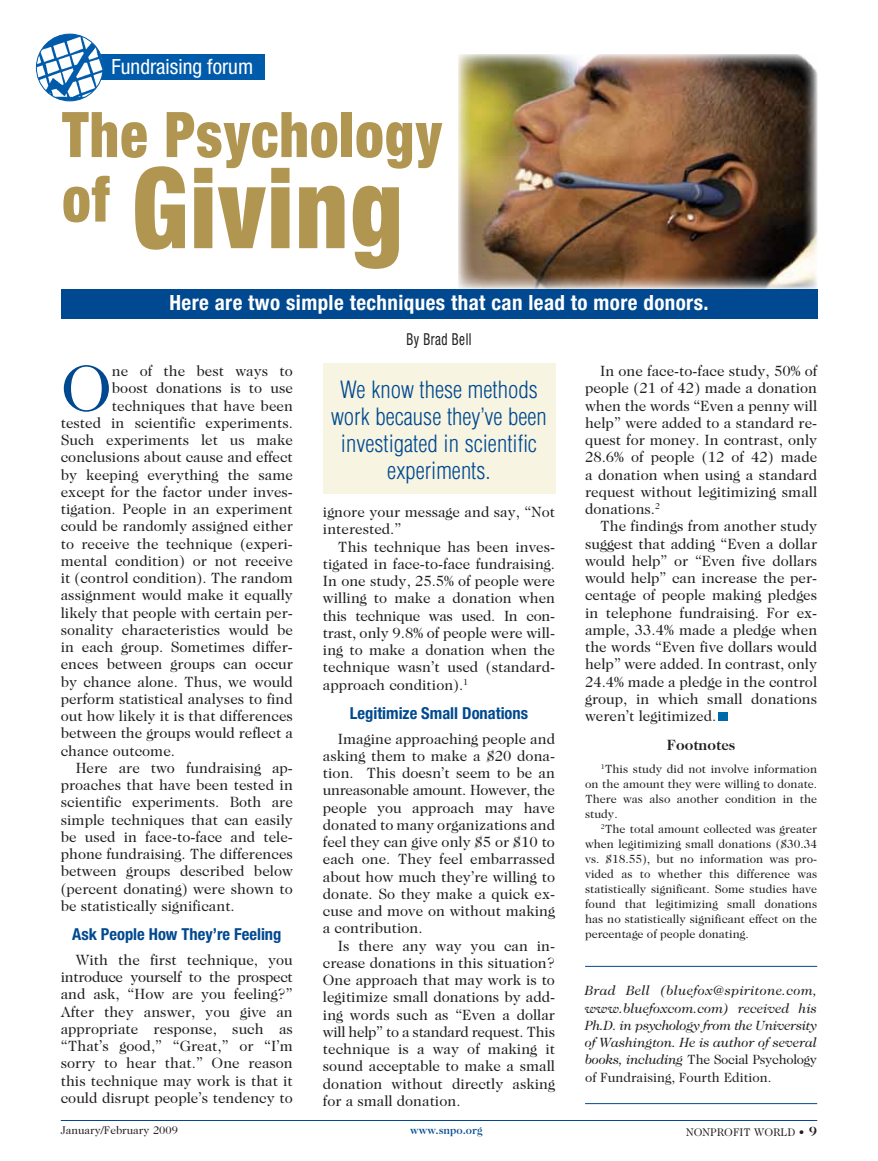
<style>
.page{position:relative;width:878px;height:1161px;background:#fff}
.page>*{position:absolute;margin:0;border:0;box-sizing:border-box;transform-origin:0 0}
.t1{font:900 condensed 112.5px "Helvetica Neue";letter-spacing:.02em;color:#b19651;scale:.9 1}
.t2{font:65.7px "Caslon Two Twenty Four";color:#004990}
.t3{font:900 condensed 63px/64.5px "Helvetica Neue";letter-spacing:.02em;color:#b19651;scale:.9 1}
.t4{font:300 condensed 23.25px/27px "Helvetica";color:#004990;text-align:center}
.t5{font:700 condensed 21px "Helvetica Neue";letter-spacing:.02em;color:#fff}
.t6{font:condensed 21px "Helvetica Neue";color:#fff}
.t7{font:700 condensed 16.5px "Helvetica Neue";color:#004990}
.t8{font:condensed 16.5px "Helvetica Neue";letter-spacing:.04em;color:#231f20;scale:.8 1}
.t9{font:15px/17.2px "Caslon Two Twenty Four";color:#231f20;text-align:justify}
.t10{font:700 15px "Caslon Two Twenty Four";color:#231f20}
.t11{font:italic 13.5px/17.2px "Caslon Two Twenty Four";color:#231f20;text-align:justify}
.t12{font:12px/15px "Caslon Two Twenty Four";color:#231f20;text-align:justify}
.t13{font:11.25px "Caslon Two Twenty Four";color:#231f20}
.t14{font:500 11.25px "Caslon Two Twenty Four";color:#004990}
.s1{font-style:normal}
.s2{font-weight:700;font-size:13.5px}
</style>
<div class="page">
<hr style="left:61px;top:1120px;width:756px;height:1px;background:#004990">
<img style="left:458px;top:54px;width:359px;height:235px">
<hr style="left:585px;top:1103px;width:232px;height:1px;background:#004990">
<hr style="left:585px;top:966px;width:232px;height:1px;background:#004990">
<div style="left:718px;top:712px;width:9px;height:9px;background:#0069aa"></div>
<div style="left:94px;top:55px;width:171px;height:25px;background:#005baa"></div>
<img style="left:36px;top:34px;width:67px;height:67px;border-radius:33px">
<div style="left:36px;top:34px;width:68px;height:67px;border:1px solid #005baa;border-radius:50%"></div>
<div style="left:61px;top:290px;width:756px;height:29px;background:#004990"></div>
<div style="left:323px;top:363px;width:232px;height:131px;background:#f7f4e1"></div>
<h3 class="t6" style="left:112px;top:55px;width:143px">Fundraising forum</h3>
<h3 class="t3" style="left:62px;top:101px;width:423px">The Psychology of</h3>
<h1 class="t1" style="left:132px;top:139px;width:302px">Giving</h1>
<h3 class="t5" style="left:169px;top:290px;width:540px">Here are two simple techniques that can lead to more donors.</h3>
<h2 class="t2" style="left:61px;top:350px;width:53px">O</h2>
<p class="t9" style="left:112px;top:362px;width:182px">ne of the best ways to</p>
<p class="t9" style="left:112px;top:380px;width:182px">boost donations is to use</p>
<p class="t9" style="left:112px;top:397px;width:182px">techniques that have been</p>
<p class="t9" style="left:61px;top:414px;width:234px">tested in scientific experiments.</p>
<p class="t9" style="left:61px;top:431px;width:233px">Such experiments let us make</p>
<p class="t9" style="left:61px;top:449px;width:234px">conclusions about cause and effect</p>
<p class="t9" style="left:61px;top:466px;width:234px">by keeping everything the same</p>
<p class="t9" style="left:61px;top:483px;width:233px">except for the factor under inves-</p>
<p class="t9" style="left:61px;top:500px;width:233px">tigation. People in an experiment</p>
<p class="t9" style="left:61px;top:518px;width:234px">could be randomly assigned either</p>
<p class="t9" style="left:61px;top:535px;width:234px">to receive the technique (experi-</p>
<p class="t9" style="left:61px;top:552px;width:234px">mental condition) or not receive</p>
<p class="t9" style="left:61px;top:569px;width:234px">it (control condition). The random</p>
<p class="t9" style="left:61px;top:587px;width:234px">assignment would make it equally</p>
<p class="t9" style="left:61px;top:604px;width:233px">likely that people with certain per-</p>
<p class="t9" style="left:61px;top:621px;width:234px">sonality characteristics would be</p>
<p class="t9" style="left:61px;top:638px;width:233px">in each group. Sometimes differ-</p>
<p class="t9" style="left:61px;top:656px;width:234px">ences between groups can occur</p>
<p class="t9" style="left:61px;top:673px;width:234px">by chance alone. Thus, we would</p>
<p class="t9" style="left:61px;top:690px;width:233px">perform statistical analyses to find</p>
<p class="t9" style="left:61px;top:707px;width:233px">out how likely it is that differences</p>
<p class="t9" style="left:61px;top:725px;width:233px">between the groups would reflect a</p>
<p class="t9" style="left:61px;top:742px;width:116px">chance outcome.</p>
<p class="t9" style="left:76px;top:759px;width:219px">Here are two fundraising ap-</p>
<p class="t9" style="left:61px;top:776px;width:234px">proaches that have been tested in</p>
<p class="t9" style="left:61px;top:794px;width:234px">scientific experiments. Both are</p>
<p class="t9" style="left:61px;top:811px;width:234px">simple techniques that can easily</p>
<p class="t9" style="left:61px;top:828px;width:233px">be used in face-to-face and tele-</p>
<p class="t9" style="left:61px;top:845px;width:233px">phone fundraising. The differences</p>
<p class="t9" style="left:61px;top:863px;width:233px">between groups described below</p>
<p class="t9" style="left:61px;top:880px;width:233px">(percent donating) were shown to</p>
<p class="t9" style="left:61px;top:897px;width:175px">be statistically significant.</p>
<p class="t7" style="left:72px;top:924px;width:211px">Ask People How They’re Feeling</p>
<p class="t9" style="left:61px;top:951px;width:234px;text-indent:15px">With the first technique, you introduce yourself to the prospect and ask, “How are you feeling?” After they answer, you give an appropriate response, such as “That’s good,” “Great,” or “I’m sorry to hear that.” One reason this technique may work is that it could disrupt people’s tendency to</p>
<p class="t8" style="left:406px;top:329px;width:83px">By Brad Bell</p>
<h3 class="t4" style="left:331px;top:376px;width:217px">We know these methods work because they’ve been investigated in scientific experiments.</h3>
<p class="t9" style="left:323px;top:503px;width:234px">ignore your message and say, “Not interested.”</p>
<p class="t9" style="left:323px;top:538px;width:234px;text-indent:15px">This technique has been inves&shy;tigated in face‑to‑face fundraising.<br>In one study, 25.5% of people were willing to make a donation when this technique was used. In con&shy;trast, only 9.8% of people were will&shy;ing to make a donation when the technique wasn’t used (standard&shy;approach condition).<sup>1</sup></p>
<p class="t7" style="left:350px;top:703px;width:180px">Legitimize Small Donations</p>
<p class="t9" style="left:323px;top:730px;width:234px;text-indent:15px">Imagine approaching people and asking them to make a $20 dona&shy;tion. This doesn’t seem to be an unreasonable amount. However, the people you approach may have donated to many organizations and feel they can give only $5 or $10 to each one. They feel embarrassed about how much they’re willing to donate. So they make a quick ex&shy;cuse and move on without making a contribution.</p>
<p class="t9" style="left:323px;top:937px;width:234px;text-indent:15px">Is there any way you can in&shy;crease donations in this situation?<br>One approach that may work is to legitimize small donations by add&shy;ing words such as “Even a dollar will help” to a standard request. This technique is a way of making it sound acceptable to make a small donation without directly asking for a small donation.</p>
<p class="t9" style="left:585px;top:362px;width:234px;text-indent:15px">In one face‑to‑face study, 50% of people (21 of 42) made a donation when the words “Even a penny will help” were added to a standard re&shy;quest for money. In contrast, only 28.6% of people (12 of 42) made a donation when using a standard request without legitimizing small donations.<sup>2</sup></p>
<p class="t9" style="left:585px;top:518px;width:234px;text-indent:15px">The findings from another study suggest that adding “Even a dollar would help” or “Even five dollars would help” can increase the per&shy;centage of people making pledges in telephone fundraising. For ex&shy;ample, 33.4% made a pledge when the words “Even five dollars would help” were added. In contrast, only 24.4% made a pledge in the control group, in which small donations weren’t legitimized.</p>
<p class="t10" style="left:667px;top:737px;width:70px">Footnotes</p>
<p class="t12" style="left:585px;top:761px;width:234px;text-indent:16px"><sup>1</sup>This study did not involve information on the amount they were willing to donate.<br>There was also another condition in the study.</p>
<p class="t12" style="left:585px;top:821px;width:234px;text-indent:16px"><sup>2</sup>The total amount collected was greater when legitimizing small donations ($30.34 vs. $18.55), but no information was pro&shy;vided as to whether this difference was statistically significant. Some studies have found that legitimizing small donations has no statistically significant effect on the percentage of people donating.</p>
<p class="t11" style="left:585px;top:982px;width:234px">Brad Bell (bluefox@spiritone.com, www.bluefoxcom.com) received his Ph.D. in psychology from the University of Washington. He is author of several books, including <span class="s1">The Social Psychology of Fundraising, Fourth Edition.</span></p>
<p class="t13" style="left:61px;top:1123px;width:119px">January/February 2009</p>
<p class="t13" style="left:686px;top:1125px;width:133px">NONPROFIT WORLD • <span class="s2">9</span></p>
<p class="t14" style="left:410px;top:1123px;width:74px">www.snpo.org</p>
</div>
